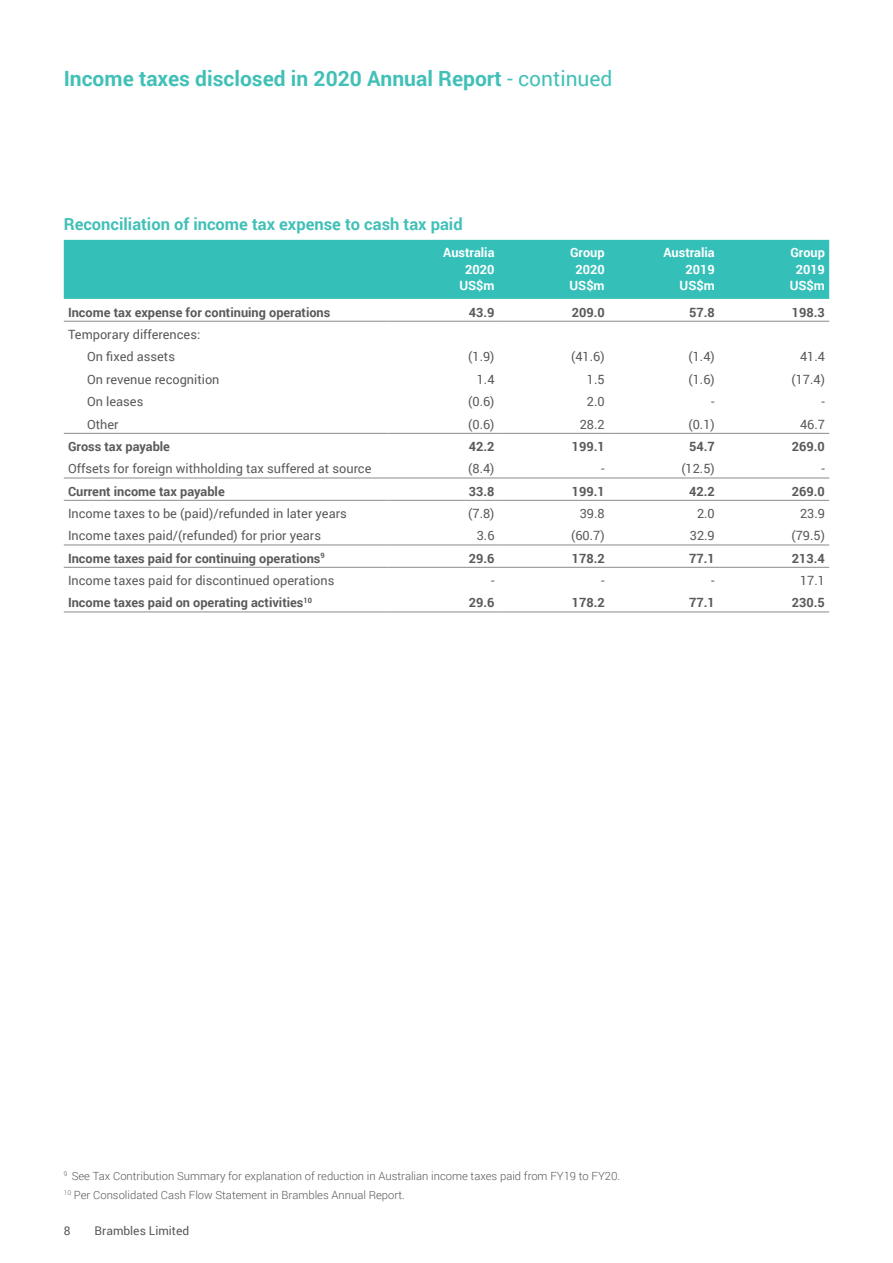
<style>
.page{position:relative;width:893px;height:1263px;background:#fff}
.page>*{position:absolute;margin:0;border:0;box-sizing:border-box;transform-origin:0 0}
.Page_Heading{font:700 21px "Roboto";color:#42c0b8}
.Footnote{font:700 16.5px "Roboto";color:#42c0b8}
.Body_text_9pt_GREY{font:12.75px "Roboto";color:#595a59}
.Body_text_9pt_GREY-2{font:700 12.75px "Roboto";color:#595a59}
.Body_text_9pt_GREY-3{font:700 12.75px/16.5px "Roboto";color:#fff;text-align:right}
.t1{font:12px "Roboto";color:#595a59}
.Footnote-2{font:300 11.25px "Roboto";color:#57585a}
.s1{font-weight:400}
</style>
<div class="page">
<div style="left:64px;top:240px;width:765px;height:59px;background:#35bfb9"></div>
<hr style="left:64px;top:567px;width:325px;height:1px;background:#8d8a8a">
<hr style="left:389px;top:567px;width:110px;height:1px;background:#8d8a8a">
<hr style="left:499px;top:567px;width:110px;height:1px;background:#8d8a8a">
<hr style="left:609px;top:567px;width:110px;height:1px;background:#8d8a8a">
<hr style="left:719px;top:567px;width:110px;height:1px;background:#8d8a8a">
<hr style="left:64px;top:612px;width:325px;height:1px;background:#8d8a8a">
<hr style="left:389px;top:612px;width:110px;height:1px;background:#8d8a8a">
<hr style="left:499px;top:612px;width:110px;height:1px;background:#8d8a8a">
<hr style="left:609px;top:612px;width:110px;height:1px;background:#8d8a8a">
<hr style="left:719px;top:612px;width:110px;height:1px;background:#8d8a8a">
<hr style="left:64px;top:500px;width:325px;height:1px;background:#8d8a8a">
<hr style="left:389px;top:500px;width:110px;height:1px;background:#8d8a8a">
<hr style="left:499px;top:500px;width:110px;height:1px;background:#8d8a8a">
<hr style="left:609px;top:500px;width:110px;height:1px;background:#8d8a8a">
<hr style="left:719px;top:500px;width:110px;height:1px;background:#8d8a8a">
<hr style="left:64px;top:545px;width:325px;height:1px;background:#8d8a8a">
<hr style="left:389px;top:545px;width:110px;height:1px;background:#8d8a8a">
<hr style="left:499px;top:545px;width:110px;height:1px;background:#8d8a8a">
<hr style="left:609px;top:545px;width:110px;height:1px;background:#8d8a8a">
<hr style="left:719px;top:545px;width:110px;height:1px;background:#8d8a8a">
<hr style="left:64px;top:321px;width:325px;height:1px;background:#8d8a8a">
<hr style="left:389px;top:321px;width:110px;height:1px;background:#8d8a8a">
<hr style="left:499px;top:321px;width:110px;height:1px;background:#8d8a8a">
<hr style="left:609px;top:321px;width:110px;height:1px;background:#8d8a8a">
<hr style="left:719px;top:321px;width:110px;height:1px;background:#8d8a8a">
<hr style="left:64px;top:433px;width:325px;height:1px;background:#8d8a8a">
<hr style="left:389px;top:433px;width:110px;height:1px;background:#8d8a8a">
<hr style="left:499px;top:433px;width:110px;height:1px;background:#8d8a8a">
<hr style="left:609px;top:433px;width:110px;height:1px;background:#8d8a8a">
<hr style="left:719px;top:433px;width:110px;height:1px;background:#8d8a8a">
<hr style="left:64px;top:478px;width:325px;height:1px;background:#8d8a8a">
<hr style="left:389px;top:478px;width:110px;height:1px;background:#8d8a8a">
<hr style="left:499px;top:478px;width:110px;height:1px;background:#8d8a8a">
<hr style="left:609px;top:478px;width:110px;height:1px;background:#8d8a8a">
<hr style="left:719px;top:478px;width:110px;height:1px;background:#8d8a8a">
<p class="Page_Heading" style="left:64px;top:64px;width:550px">Income taxes disclosed in 2020 Annual Report <span class="s1">- continued</span></p>
<p class="Footnote" style="left:64px;top:212px;width:400px">Reconciliation of income tax expense to cash tax paid</p>
<p class="Body_text_9pt_GREY-3" style="left:443px;top:244px;width:53px">Australia<br>2020<br>US$m</p>
<p class="Body_text_9pt_GREY-3" style="left:569px;top:244px;width:37px;text-align:center">Group<br>2020<br>US$m</p>
<p class="Body_text_9pt_GREY-3" style="left:663px;top:244px;width:53px">Australia<br>2019<br>US$m</p>
<p class="Body_text_9pt_GREY-3" style="left:790px;top:244px;width:37px;text-align:center">Group<br>2019<br>US$m</p>
<p class="Body_text_9pt_GREY-2" style="left:68px;top:303px;width:264px">Income tax expense for continuing operations</p>
<p class="Body_text_9pt_GREY-2" style="left:469px;top:303px;width:27px">43.9</p>
<p class="Body_text_9pt_GREY-2" style="left:572px;top:303px;width:34px">209.0</p>
<p class="Body_text_9pt_GREY-2" style="left:689px;top:303px;width:27px">57.8</p>
<p class="Body_text_9pt_GREY-2" style="left:792px;top:303px;width:34px">198.3</p>
<p class="Body_text_9pt_GREY" style="left:68px;top:325px;width:134px">Temporary differences:</p>
<p class="Body_text_9pt_GREY" style="left:87px;top:348px;width:89px">On fixed assets</p>
<p class="Body_text_9pt_GREY" style="left:468px;top:348px;width:28px">(1.9)</p>
<p class="Body_text_9pt_GREY" style="left:571px;top:348px;width:35px">(41.6)</p>
<p class="Body_text_9pt_GREY" style="left:688px;top:348px;width:28px">(1.4)</p>
<p class="Body_text_9pt_GREY" style="left:800px;top:348px;width:26px">41.4</p>
<p class="Body_text_9pt_GREY" style="left:87px;top:370px;width:134px">On revenue recognition</p>
<p class="Body_text_9pt_GREY" style="left:477px;top:370px;width:19px">1.4</p>
<p class="Body_text_9pt_GREY" style="left:587px;top:370px;width:19px">1.5</p>
<p class="Body_text_9pt_GREY" style="left:688px;top:370px;width:28px">(1.6)</p>
<p class="Body_text_9pt_GREY" style="left:791px;top:370px;width:35px">(17.4)</p>
<p class="Body_text_9pt_GREY" style="left:87px;top:393px;width:58px">On leases</p>
<p class="Body_text_9pt_GREY" style="left:468px;top:393px;width:28px">(0.6)</p>
<p class="Body_text_9pt_GREY" style="left:587px;top:393px;width:19px">2.0</p>
<p class="Body_text_9pt_GREY" style="left:711px;top:393px;width:5px">-</p>
<p class="Body_text_9pt_GREY" style="left:821px;top:393px;width:5px">-</p>
<p class="Body_text_9pt_GREY" style="left:87px;top:415px;width:33px">Other</p>
<p class="Body_text_9pt_GREY" style="left:468px;top:415px;width:28px">(0.6)</p>
<p class="Body_text_9pt_GREY" style="left:580px;top:415px;width:26px">28.2</p>
<p class="Body_text_9pt_GREY" style="left:688px;top:415px;width:28px">(0.1)</p>
<p class="Body_text_9pt_GREY" style="left:800px;top:415px;width:26px">46.7</p>
<p class="Body_text_9pt_GREY-2" style="left:68px;top:437px;width:104px">Gross tax payable</p>
<p class="Body_text_9pt_GREY-2" style="left:469px;top:437px;width:27px">42.2</p>
<p class="Body_text_9pt_GREY-2" style="left:572px;top:437px;width:34px">199.1</p>
<p class="Body_text_9pt_GREY-2" style="left:689px;top:437px;width:27px">54.7</p>
<p class="Body_text_9pt_GREY-2" style="left:792px;top:437px;width:34px">269.0</p>
<p class="Body_text_9pt_GREY" style="left:68px;top:460px;width:305px">Offsets for foreign withholding tax suffered at source</p>
<p class="Body_text_9pt_GREY" style="left:468px;top:460px;width:28px">(8.4)</p>
<p class="Body_text_9pt_GREY" style="left:601px;top:460px;width:5px">-</p>
<p class="Body_text_9pt_GREY" style="left:681px;top:460px;width:35px">(12.5)</p>
<p class="Body_text_9pt_GREY" style="left:821px;top:460px;width:5px">-</p>
<p class="Body_text_9pt_GREY-2" style="left:68px;top:482px;width:158px">Current income tax payable</p>
<p class="Body_text_9pt_GREY-2" style="left:469px;top:482px;width:27px">33.8</p>
<p class="Body_text_9pt_GREY-2" style="left:572px;top:482px;width:34px">199.1</p>
<p class="Body_text_9pt_GREY-2" style="left:689px;top:482px;width:27px">42.2</p>
<p class="Body_text_9pt_GREY-2" style="left:792px;top:482px;width:34px">269.0</p>
<p class="Body_text_9pt_GREY" style="left:68px;top:504px;width:280px">Income taxes to be (paid)/refunded in later years</p>
<p class="Body_text_9pt_GREY" style="left:468px;top:504px;width:28px">(7.8)</p>
<p class="Body_text_9pt_GREY" style="left:580px;top:504px;width:26px">39.8</p>
<p class="Body_text_9pt_GREY" style="left:697px;top:504px;width:19px">2.0</p>
<p class="Body_text_9pt_GREY" style="left:800px;top:504px;width:26px">23.9</p>
<p class="Body_text_9pt_GREY" style="left:68px;top:527px;width:254px">Income taxes paid/(refunded) for prior years</p>
<p class="Body_text_9pt_GREY" style="left:477px;top:527px;width:19px">3.6</p>
<p class="Body_text_9pt_GREY" style="left:571px;top:527px;width:35px">(60.7)</p>
<p class="Body_text_9pt_GREY" style="left:690px;top:527px;width:26px">32.9</p>
<p class="Body_text_9pt_GREY" style="left:791px;top:527px;width:35px">(79.5)</p>
<p class="Body_text_9pt_GREY-2" style="left:68px;top:549px;width:258px">Income taxes paid for continuing operations<sup>9</sup></p>
<p class="Body_text_9pt_GREY-2" style="left:469px;top:549px;width:27px">29.6</p>
<p class="Body_text_9pt_GREY-2" style="left:572px;top:549px;width:34px">178.2</p>
<p class="Body_text_9pt_GREY-2" style="left:689px;top:549px;width:27px">77.1</p>
<p class="Body_text_9pt_GREY-2" style="left:792px;top:549px;width:34px">213.4</p>
<p class="Body_text_9pt_GREY" style="left:68px;top:571px;width:268px">Income taxes paid for discontinued operations</p>
<p class="Body_text_9pt_GREY" style="left:491px;top:571px;width:5px">-</p>
<p class="Body_text_9pt_GREY" style="left:601px;top:571px;width:5px">-</p>
<p class="Body_text_9pt_GREY" style="left:711px;top:571px;width:5px">-</p>
<p class="Body_text_9pt_GREY" style="left:800px;top:571px;width:26px">17.1</p>
<p class="Body_text_9pt_GREY-2" style="left:68px;top:594px;width:246px">Income taxes paid on operating activities<sup>10</sup></p>
<p class="Body_text_9pt_GREY-2" style="left:469px;top:594px;width:27px">29.6</p>
<p class="Body_text_9pt_GREY-2" style="left:572px;top:594px;width:34px">178.2</p>
<p class="Body_text_9pt_GREY-2" style="left:689px;top:594px;width:27px">77.1</p>
<p class="Body_text_9pt_GREY-2" style="left:792px;top:594px;width:34px">230.5</p>
<p class="Footnote-2" style="left:64px;top:1168px;width:558px"><sup>9</sup> See Tax Contribution Summary for explanation of reduction in Australian income taxes paid from FY19 to FY20.</p>
<p class="Footnote-2" style="left:64px;top:1187px;width:342px"><sup>10</sup> Per Consolidated Cash Flow Statement in Brambles Annual Report.</p>
<p class="t1" style="left:64px;top:1222px;width:8px">8</p>
<p class="t1" style="left:95px;top:1222px;width:96px">Brambles Limited</p>
</div>
